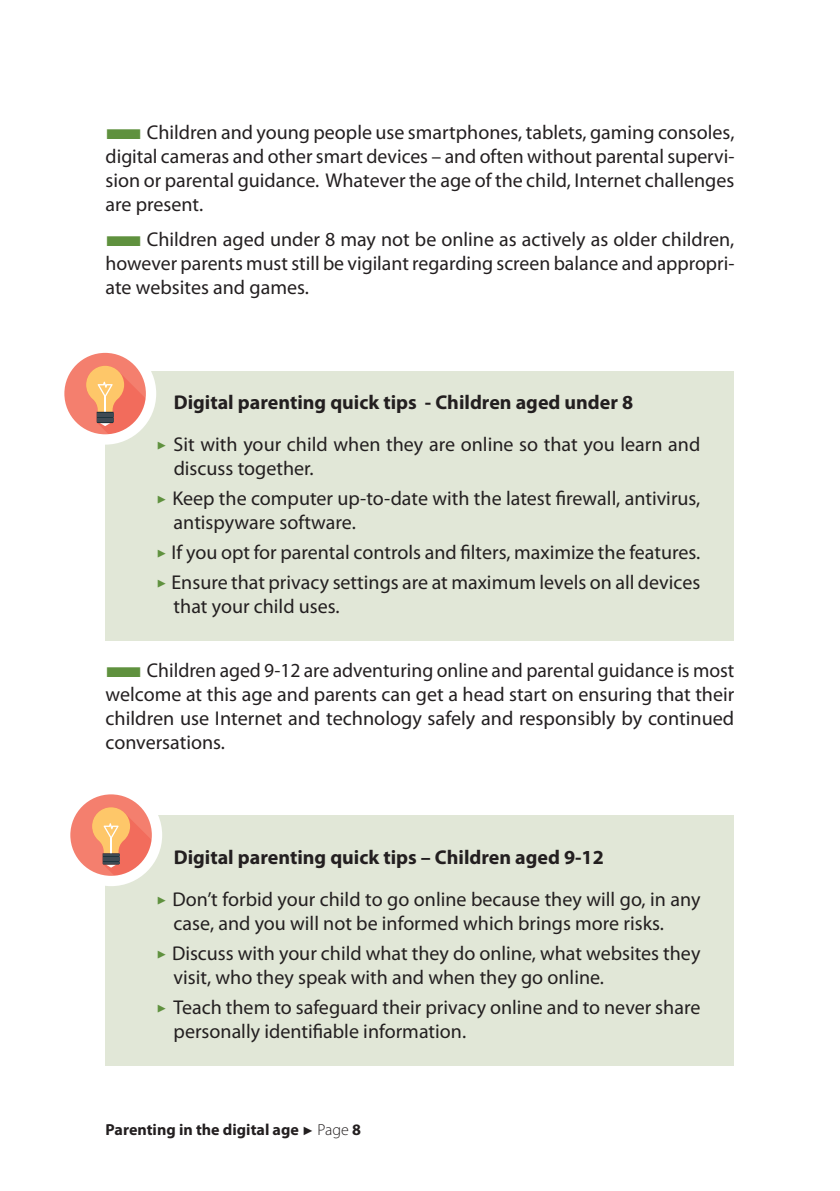
<style>
.page{position:relative;width:840px;height:1191px;background:#fff}
.page>*{position:absolute;margin:0;border:0;box-sizing:border-box;transform-origin:0 0}
.t1{font:20px/24px "Myriad Pro";color:#231f20}
.t2{font:700 20px "Myriad Pro";color:#231f20}
.t3{font:700 16px "Myriad Pro";color:#231f20}
.s1{color:#5f913e}
.s2{font-family:"Arial";font-weight:400;font-size:12px}
.s3{font-weight:300}
</style>
<div class="page">
<div style="left:105px;top:372px;width:629px;height:65px;background:#e1e7d7"></div>
<div style="left:105px;top:413px;width:629px;height:89px;background:#e1e7d7"></div>
<div style="left:105px;top:467px;width:629px;height:89px;background:#e1e7d7"></div>
<div style="left:105px;top:551px;width:629px;height:89px;background:#e1e7d7"></div>
<div style="left:105px;top:815px;width:629px;height:77px;background:#e1e7d7"></div>
<div style="left:105px;top:856px;width:629px;height:101px;background:#e1e7d7"></div>
<div style="left:105px;top:910px;width:629px;height:101px;background:#e1e7d7"></div>
<div style="left:105px;top:964px;width:629px;height:101px;background:#e1e7d7"></div>
<svg style="left:59px;top:348px;width:92px;height:91px;fill:#f47f6e"></svg>
<svg style="left:86px;top:366px;width:64px;height:73px;background:#ed9e7a"></svg>
<div style="left:54px;top:342px;width:102px;height:102px;border:10px solid #fff;border-radius:50%"></div>
<svg style="left:65px;top:789px;width:92px;height:92px;fill:#f47f6e"></svg>
<svg style="left:92px;top:807px;width:64px;height:73px;background:#ed9e7a"></svg>
<div style="left:60px;top:784px;width:102px;height:102px;border:10px solid #fff;border-radius:50%"></div>
<p class="t1" style="left:105px;top:119px;width:630px;text-align:justify"><span class="s1">■</span>Children and young people use smartphones, tablets, gaming consoles, digital cameras and other smart devices – and often without parental supervi&shy;sion or parental guidance. Whatever the age of the child, Internet challenges are present.</p>
<p class="t1" style="left:105px;top:227px;width:630px;text-align:justify"><span class="s1">■</span>Children aged under 8 may not be online as actively as older children, however parents must still be vigilant regarding screen balance and appropri&shy;ate websites and games.</p>
<p class="t2" style="left:173px;top:389px;width:461px">Digital parenting quick tips - Children aged under 8</p>
<p class="t1" style="left:173px;top:432px;width:528px;text-indent:-17px"><span class="s1">✓</span> Sit with your child when they are online so that you learn and discuss together.</p>
<p class="t1" style="left:173px;top:486px;width:528px;text-indent:-17px"><span class="s1">✓</span> Keep the computer up-to-date with the latest firewall, antivirus, antispyware software.</p>
<p class="t1" style="left:156px;top:540px;width:545px"><span class="s1">✓</span> If you opt for parental controls and filters, maximize the features.</p>
<p class="t1" style="left:173px;top:570px;width:528px;text-indent:-17px"><span class="s1">✓</span> Ensure that privacy settings are at maximum levels on all devices that your child uses.</p>
<p class="t1" style="left:105px;top:658px;width:630px;text-align:justify"><span class="s1">■</span>Children aged 9-12 are adventuring online and parental guidance is most welcome at this age and parents can get a head start on ensuring that their children use Internet and technology safely and responsibly by continued conversations.</p>
<p class="t2" style="left:173px;top:844px;width:431px">Digital parenting quick tips – Children aged 9-12</p>
<p class="t1" style="left:173px;top:886px;width:528px;text-indent:-17px"><span class="s1">✓</span> Don’t forbid your child to go online because they will go, in any case, and you will not be informed which brings more risks.</p>
<p class="t1" style="left:173px;top:940px;width:528px;text-indent:-17px"><span class="s1">✓</span> Discuss with your child what they do online, what websites they visit, who they speak with and when they go online.</p>
<p class="t1" style="left:173px;top:994px;width:528px;text-indent:-17px"><span class="s1">✓</span> Teach them to safeguard their privacy online and to never share personally identifiable information.</p>
<p class="t3" style="left:105px;top:1119px;width:257px">Parenting in the digital age <span class="s2">►</span> <span class="s3">Page</span> 8</p>
</div>
